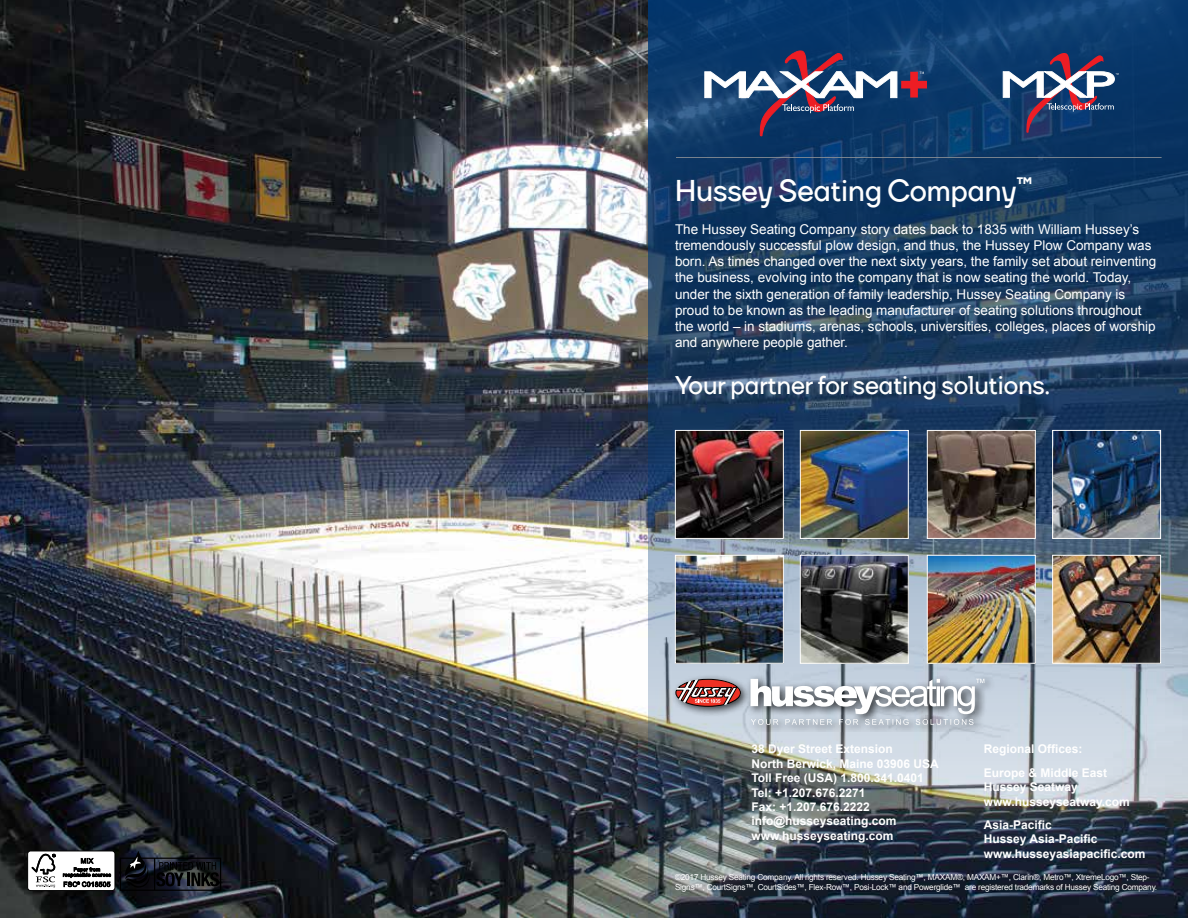
<style>
.page{position:relative;width:1188px;height:918px;background:#fff}
.page>*{position:absolute;margin:0;border:0;box-sizing:border-box;transform-origin:0 0}
.t1{font:700 30px "TT Firs";color:#fff}
.t2{font:700 25.5px "TT Firs";color:#fff}
.t3{font:13.5px/16.2px "Arial";letter-spacing:-.005em;color:#fff}
.t4{font:700 12px/14.4px "Arial";color:#fff}
.t5{font:8.25px/9.9px "Arial";letter-spacing:-.025em;color:#fff}
</style>
<div class="page">
<img style="left:0;top:0;width:648px;height:918px">
<img style="left:648px;top:0;width:540px;height:918px">
<svg style="left:120px;top:851px;width:101px;height:40px"></svg>
<div style="left:28px;top:851px;width:87px;height:40px;background:#fff;border-radius:3px"></div>
<div style="left:27px;top:851px;width:88px;height:40px;border:1px solid #000;border-radius:3px"></div>
<svg style="left:32px;top:854px;width:23px;height:33px"></svg>
<svg style="left:63px;top:858px;width:48px;height:29px"></svg>
<img style="left:677px;top:432px;width:105px;height:105px">
<div style="left:675px;top:430px;width:109px;height:109px;border:1px solid #fff"></div>
<img style="left:802px;top:432px;width:105px;height:105px">
<div style="left:800px;top:430px;width:109px;height:109px;border:1px solid #fff"></div>
<img style="left:802px;top:557px;width:105px;height:105px">
<div style="left:800px;top:555px;width:109px;height:109px;border:1px solid #fff"></div>
<img style="left:929px;top:432px;width:105px;height:105px">
<div style="left:927px;top:430px;width:109px;height:109px;border:1px solid #fff"></div>
<img style="left:677px;top:557px;width:105px;height:105px">
<div style="left:675px;top:555px;width:109px;height:109px;border:1px solid #fff"></div>
<img style="left:929px;top:557px;width:105px;height:105px">
<div style="left:927px;top:555px;width:109px;height:109px;border:1px solid #fff"></div>
<img style="left:1054px;top:557px;width:105px;height:105px">
<div style="left:1052px;top:555px;width:109px;height:109px;border:1px solid #fff"></div>
<img style="left:1054px;top:432px;width:105px;height:105px">
<div style="left:1052px;top:430px;width:109px;height:109px;border:1px solid #fff"></div>
<hr style="left:676px;top:157px;width:486px;height:1px;background:#939598">
<svg style="left:705px;top:51px;width:222px;height:86px"></svg>
<svg style="left:1003px;top:53px;width:116px;height:80px"></svg>
<div style="left:672px;top:674px;width:324px;height:57px;background:#000;opacity:.75"></div>
<svg style="left:676px;top:679px;width:65px;height:28px"></svg>
<svg style="left:751px;top:679px;width:233px;height:46px"></svg>
<h1 class="t1" style="left:675px;top:172px;width:359px">Hussey Seating Company<sup>™</sup></h1>
<p class="t3" style="left:675px;top:221px;width:483px">The Hussey Seating Company story dates back to 1835 with William Hussey’s tremendously successful plow design, and thus, the Hussey Plow Company was born. As times changed over the next sixty years, the family set about reinventing the business, evolving into the company that is now seating the world. Today, under the sixth generation of family leadership, Hussey Seating Company is proud to be known as the leading manufacturer of seating solutions throughout the world – in stadiums, arenas, schools, universities, colleges, places of worship and anywhere people gather.</p>
<h2 class="t2" style="left:675px;top:369px;width:376px">Your partner for seating solutions.</h2>
<p class="t4" style="left:751px;top:742px;width:189px">38 Dyer Street Extension<br>North Berwick, Maine 03906 USA<br>Toll Free (USA) 1.800.341.0401<br>Tel: +1.207.676.2271<br>Fax: +1.207.676.2222 info@husseyseating.com www.husseyseating.com</p>
<p class="t4" style="left:984px;top:738px;width:125px;line-height:23.4px">Regional Offices:<br>Europe &amp; Middle East</p>
<p class="t4" style="left:984px;top:780px;width:148px">Hussey Seatway www.husseyseatway.com</p>
<p class="t4" style="left:984px;top:818px;width:163px">Asia-Pacific<br>Hussey Asia-Pacific www.husseyasiapacific.com</p>
<p class="t5" style="left:675px;top:872px;width:484px">©2017 Hussey Seating Company. All rights reserved. Hussey Seating™, MAXAM®, MAXAM+™, Clarin®, Metro™, XtremeLogo™, Step-<br>Signs™, CourtSigns™, CourtSides™, Flex-Row™, Posi-Lock™ and Powerglide™ are registered trademarks of Hussey Seating Company.</p>
</div>
